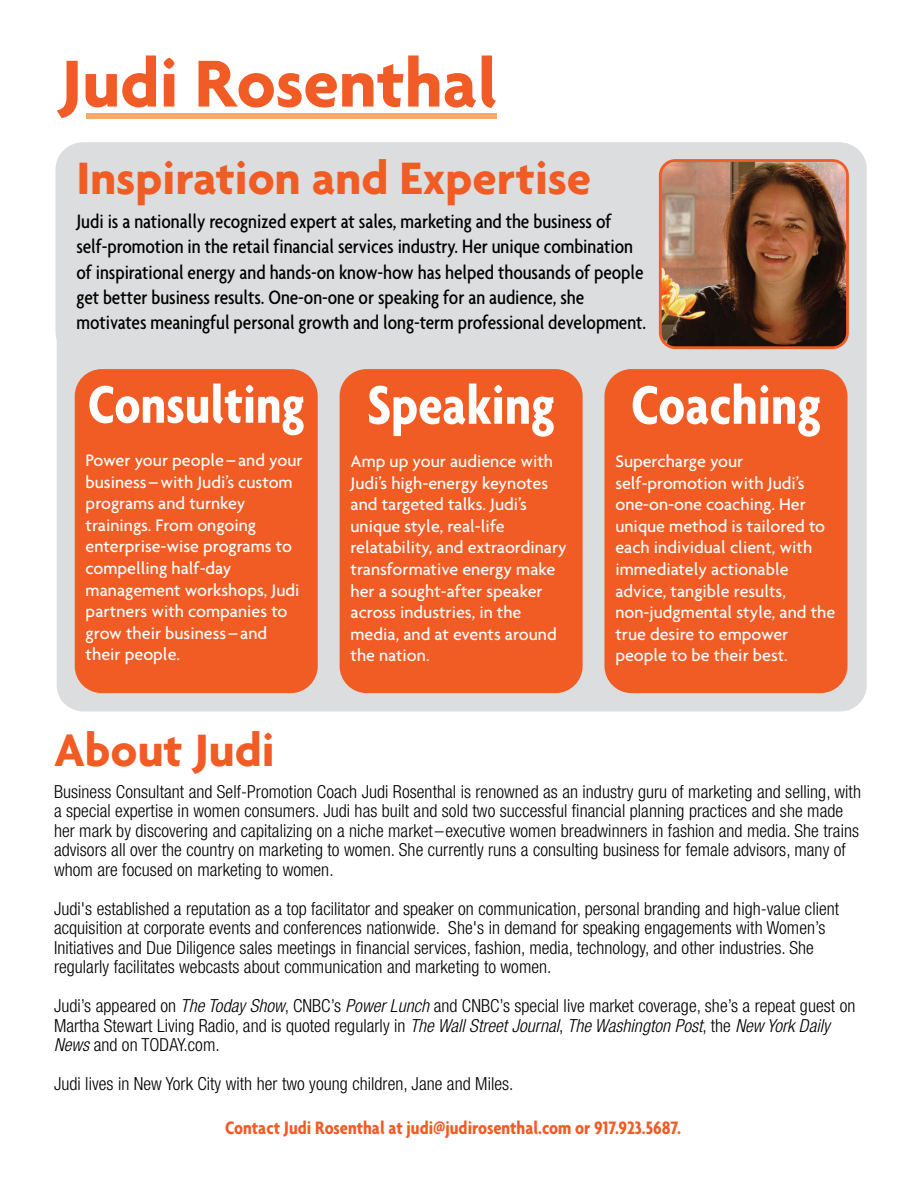
<style>
.page{position:relative;width:918px;height:1188px;background:#fff}
.page>*{position:absolute;margin:0;border:0;box-sizing:border-box;transform-origin:0 0}
.t1{font:700 condensed 58.5px "Agenda";color:#fff}
.t2{font:700 condensed 57px "Agenda";color:#fff}
.t3{font:700 49.05px "Agenda";color:#f15b24}
.t4{font:500 condensed 21px/25.2px "Agenda";letter-spacing:-.005em;color:#000}
.t5{font:700 condensed 19.5px "Agenda";color:#f15b24}
.t6{font:300 condensed 18px/19.5px "Helvetica Neue";letter-spacing:.005em;color:#000}
.t7{font:500 18px/21.6px "Agenda";color:#fff}
.s1{font-style:italic}
</style>
<div class="page">
<div style="left:57px;top:142px;width:810px;height:569px;background:#dcddde;border-radius:26px"></div>
<div style="left:56px;top:142px;width:810px;height:216px;background:#dcddde;border-radius:27px"></div>
<div style="left:75px;top:369px;width:243px;height:324px;background:#f15b24;border-radius:27px"></div>
<div style="left:340px;top:369px;width:243px;height:324px;background:#f15b24;border-radius:27px"></div>
<div style="left:605px;top:369px;width:243px;height:324px;background:#f15b24;border-radius:27px"></div>
<img style="left:660px;top:163px;width:185px;height:182px">
<div style="left:659px;top:159px;width:190px;height:190px;border:3px solid #f15c26;border-radius:15px"></div>
<svg style="left:57px;top:61px;width:21px;height:57px"></svg>
<svg style="left:86px;top:55px;width:70px;height:52px"></svg>
<svg style="left:164px;top:58px;width:10px;height:49px"></svg>
<svg style="left:199px;top:56px;width:240px;height:52px"></svg>
<svg style="left:445px;top:73px;width:31px;height:35px"></svg>
<svg style="left:482px;top:56px;width:14px;height:52px"></svg>
<div style="left:86px;top:113px;width:410px;height:5px;background:#f8a869"></div>
<h3 class="t3" style="left:76px;top:148px;width:516px">Inspiration and Expertise</h3>
<p class="t4" style="left:76px;top:208px;width:571px">Judi is a nationally recognized expert at sales, marketing and the business of self-promotion in the retail financial services industry. Her unique combination of inspirational energy and hands-on know-how has helped thousands of people get better business results. One-on-one or speaking for an audience, she motivates meaningful personal growth and long-term professional development.</p>
<h2 class="t2" style="left:88px;top:371px;width:219px">Consulting</h2>
<p class="t7" style="left:86px;top:449px;width:218px">Power your people–and your business–with Judi’s custom programs and turnkey trainings. From ongoing enterprise-wise programs to compelling half-day management workshops, Judi partners with companies to grow their business–and their people.</p>
<h1 class="t1" style="left:367px;top:371px;width:189px">Speaking</h1>
<p class="t7" style="left:351px;top:450px;width:218px">Amp up your audience with<br>Judi’s high-energy keynotes and targeted talks. Judi’s unique style, real-life relatability, and extraordinary transformative energy make her a sought-after speaker across industries, in the media, and at events around the nation.</p>
<h1 class="t1" style="left:631px;top:371px;width:192px">Coaching</h1>
<p class="t7" style="left:615px;top:450px;width:221px">Supercharge your self-promotion with Judi’s one-on-one coaching. Her unique method is tailored to each individual client, with immediately actionable advice, tangible results, non-judgmental style, and the true desire to empower people to be their best.</p>
<h3 class="t3" style="left:54px;top:721px;width:222px">About Judi</h3>
<p class="t6" style="left:54px;top:782px;width:808px">Business Consultant and Self-Promotion Coach Judi Rosenthal is renowned as an industry guru of marketing and selling, with a special expertise in women consumers. Judi has built and sold two successful financial planning practices and she made her mark by discovering and capitalizing on a niche market–executive women breadwinners in fashion and media. She trains advisors all over the country on marketing to women. She currently runs a consulting business for female advisors, many of whom are focused on marketing to women.</p>
<p class="t6" style="left:54px;top:899px;width:787px">Judi's established a reputation as a top facilitator and speaker on communication, personal branding and high-value client acquisition at corporate events and conferences nationwide. She's in demand for speaking engagements with Women’s Initiatives and Due Diligence sales meetings in financial services, fashion, media, technology, and other industries. She regularly facilitates webcasts about communication and marketing to women.</p>
<p class="t6" style="left:54px;top:996px;width:803px">Judi’s appeared on <span class="s1">The Today Show</span>, CNBC’s <span class="s1">Power Lunch</span> and CNBC’s special live market coverage, she’s a repeat guest on<br>Martha Stewart Living Radio, and is quoted regularly in <span class="s1">The Wall Street Journal</span>, <span class="s1">The Washington Post</span>, the <span class="s1">New York Daily<br>News</span> and on TODAY.com.</p>
<p class="t6" style="left:54px;top:1074px;width:461px">Judi lives in New York City with her two young children, Jane and Miles.</p>
<p class="t5" style="left:225px;top:1116px;width:458px">Contact Judi Rosenthal at judi@judirosenthal.com or 917.923.5687.</p>
</div>
